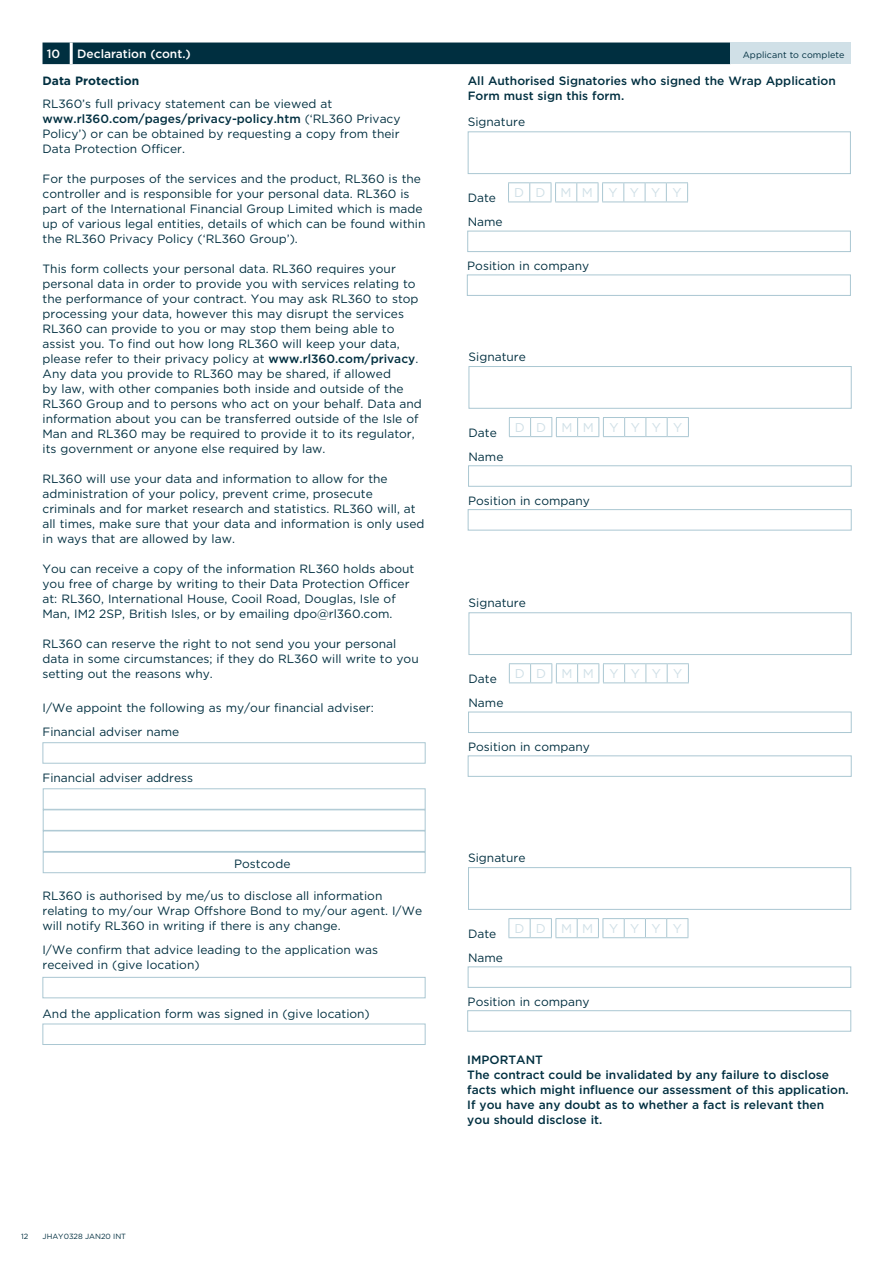
<style>
.page{position:relative;width:893px;height:1263px;background:#fff}
.page>*{position:absolute;margin:0;border:0;box-sizing:border-box;transform-origin:0 0}
.t1{font:12.75px "Gotham";letter-spacing:.95em;color:#d0e0e7}
.t2{font:12px/15px "Gotham";color:#002f40}
.t3{font:500 12px/15px "Gotham";color:#002f40}
.t4{font:500 12px "Gotham";color:#fff}
.t5{font:700 12px "Gotham";color:#002f40}
.t6{font:9px "Gotham";letter-spacing:.01em;color:#002f40}
.t7{font:7.5px "Gotham";color:#002f40}
.s1{font-weight:500}
</style>
<div class="page">
<div style="left:43px;top:43px;width:687px;height:21px;background:#002f40"></div>
<div style="left:730px;top:43px;width:120px;height:21px;background:#d0e0e7"></div>
<hr style="left:70px;top:43px;width:3px;height:21px;background:#fff">
<div style="left:43px;top:742px;width:383px;height:22px;background:#fff;border:1px solid #aac7d2"></div>
<div style="left:43px;top:788px;width:382px;height:22px;background:#fff;border:1px solid #aac7d2"></div>
<div style="left:43px;top:809px;width:382px;height:22px;background:#fff;border:1px solid #aac7d2"></div>
<div style="left:43px;top:830px;width:382px;height:22px;background:#fff;border:1px solid #aac7d2"></div>
<div style="left:43px;top:852px;width:382px;height:21px;background:#fff;border:1px solid #aac7d2"></div>
<div style="left:42px;top:977px;width:383px;height:21px;background:#fff;border:1px solid #aac7d2"></div>
<div style="left:42px;top:1023px;width:383px;height:22px;background:#fff;border:1px solid #aac7d2"></div>
<div style="left:468px;top:131px;width:383px;height:43px;background:#fff;border:1px solid #aac7d2"></div>
<svg style="left:508px;top:182px;width:180px;height:21px"></svg>
<div style="left:467px;top:231px;width:384px;height:21px;background:#fff;border:1px solid #aac7d2"></div>
<div style="left:467px;top:275px;width:384px;height:21px;background:#fff;border:1px solid #aac7d2"></div>
<div style="left:469px;top:366px;width:383px;height:43px;background:#fff;border:1px solid #aac7d2"></div>
<svg style="left:509px;top:417px;width:180px;height:20px"></svg>
<div style="left:468px;top:465px;width:384px;height:22px;background:#fff;border:1px solid #aac7d2"></div>
<div style="left:468px;top:509px;width:384px;height:21px;background:#fff;border:1px solid #aac7d2"></div>
<div style="left:469px;top:612px;width:383px;height:43px;background:#fff;border:1px solid #aac7d2"></div>
<svg style="left:509px;top:663px;width:180px;height:20px"></svg>
<div style="left:468px;top:712px;width:384px;height:21px;background:#fff;border:1px solid #aac7d2"></div>
<div style="left:468px;top:755px;width:384px;height:22px;background:#fff;border:1px solid #aac7d2"></div>
<div style="left:468px;top:867px;width:383px;height:43px;background:#fff;border:1px solid #aac7d2"></div>
<svg style="left:508px;top:918px;width:181px;height:20px"></svg>
<div style="left:468px;top:966px;width:383px;height:22px;background:#fff;border:1px solid #aac7d2"></div>
<div style="left:467px;top:1010px;width:384px;height:21px;background:#fff;border:1px solid #aac7d2"></div>
<p class="t4" style="left:47px;top:46px;width:15px">10</p>
<p class="t4" style="left:77px;top:46px;width:115px">Declaration (cont.)</p>
<p class="t6" style="left:743px;top:49px;width:103px">Applicant to complete</p>
<p class="t5" style="left:43px;top:72px;width:98px">Data Protection</p>
<p class="t2" style="left:43px;top:96px;width:360px">RL360’s full privacy statement can be viewed at <span class="s1">www.rl360.com/pages/privacy-policy.htm</span> (‘RL360 Privacy Policy’) or can be obtained by requesting a copy from their Data Protection Officer.</p>
<p class="t2" style="left:43px;top:171px;width:384px">For the purposes of the services and the product, RL360 is the controller and is responsible for your personal data. RL360 is part of the International Financial Group Limited which is made up of various legal entities, details of which can be found within the RL360 Privacy Policy (‘RL360 Group’).</p>
<p class="t2" style="left:43px;top:261px;width:381px">This form collects your personal data. RL360 requires your personal data in order to provide you with services relating to the performance of your contract. You may ask RL360 to stop processing your data, however this may disrupt the services RL360 can provide to you or may stop them being able to assist you. To find out how long RL360 will keep your data, please refer to their privacy policy at <span class="s1">www.rl360.com/privacy</span>.<br>Any data you provide to RL360 may be shared, if allowed<br>by law, with other companies both inside and outside of the RL360 Group and to persons who act on your behalf. Data and information about you can be transferred outside of the Isle of Man and RL360 may be required to provide it to its regulator, its government or anyone else required by law.</p>
<p class="t2" style="left:43px;top:471px;width:384px">RL360 will use your data and information to allow for the administration of your policy, prevent crime, prosecute criminals and for market research and statistics. RL360 will, at all times, make sure that your data and information is only used in ways that are allowed by law.</p>
<p class="t2" style="left:43px;top:561px;width:373px">You can receive a copy of the information RL360 holds about you free of charge by writing to their Data Protection Officer at: RL360, International House, Cooil Road, Douglas, Isle of Man, IM2 2SP, British Isles, or by emailing dpo@rl360.com.</p>
<p class="t2" style="left:43px;top:636px;width:378px">RL360 can reserve the right to not send you your personal data in some circumstances; if they do RL360 will write to you setting out the reasons why.</p>
<p class="t2" style="left:43px;top:696px;width:333px;line-height:23.5px">I/We appoint the following as my/our financial adviser:<br>Financial adviser name</p>
<p class="t2" style="left:43px;top:770px;width:152px">Financial adviser address</p>
<p class="t3" style="left:468px;top:73px;width:370px">All Authorised Signatories who signed the Wrap Application<br>Form must sign this form.</p>
<p class="t2" style="left:468px;top:114px;width:59px">Signature</p>
<p class="t1" style="left:514px;top:185px;width:169px">DD MM YYYY</p>
<p class="t2" style="left:468px;top:190px;width:30px">Date</p>
<p class="t2" style="left:468px;top:214px;width:36px">Name</p>
<p class="t2" style="left:467px;top:258px;width:123px">Position in company</p>
<p class="t2" style="left:469px;top:349px;width:59px">Signature</p>
<p class="t1" style="left:515px;top:419px;width:169px">DD MM YYYY</p>
<p class="t2" style="left:469px;top:425px;width:30px">Date</p>
<p class="t2" style="left:468px;top:449px;width:36px">Name</p>
<p class="t2" style="left:468px;top:493px;width:123px">Position in company</p>
<p class="t2" style="left:469px;top:595px;width:59px">Signature</p>
<p class="t1" style="left:515px;top:666px;width:169px">DD MM YYYY</p>
<p class="t2" style="left:469px;top:671px;width:30px">Date</p>
<p class="t2" style="left:468px;top:695px;width:36px">Name</p>
<p class="t2" style="left:468px;top:739px;width:123px">Position in company</p>
<p class="t2" style="left:234px;top:856px;width:58px">Postcode</p>
<p class="t2" style="left:42px;top:888px;width:381px">RL360 is authorised by me/us to disclose all information relating to my/our Wrap Offshore Bond to my/our agent. I/We will notify RL360 in writing if there is any change.</p>
<p class="t2" style="left:42px;top:941px;width:337px">I/We confirm that advice leading to the application was received in (give location)</p>
<p class="t2" style="left:42px;top:1006px;width:329px">And the application form was signed in (give location)</p>
<p class="t7" style="left:21px;top:1232px;width:9px">12</p>
<p class="t7" style="left:43px;top:1232px;width:85px">JHAY0328 JAN20 INT</p>
<p class="t2" style="left:468px;top:850px;width:59px">Signature</p>
<p class="t2" style="left:468px;top:926px;width:30px">Date</p>
<p class="t1" style="left:515px;top:920px;width:169px">DD MM YYYY</p>
<p class="t2" style="left:468px;top:950px;width:36px">Name</p>
<p class="t2" style="left:468px;top:994px;width:123px">Position in company</p>
<p class="t3" style="left:467px;top:1052px;width:383px">IMPORTANT<br>The contract could be invalidated by any failure to disclose facts which might influence our assessment of this application.<br>If you have any doubt as to whether a fact is relevant then you should disclose it.</p>
</div>
